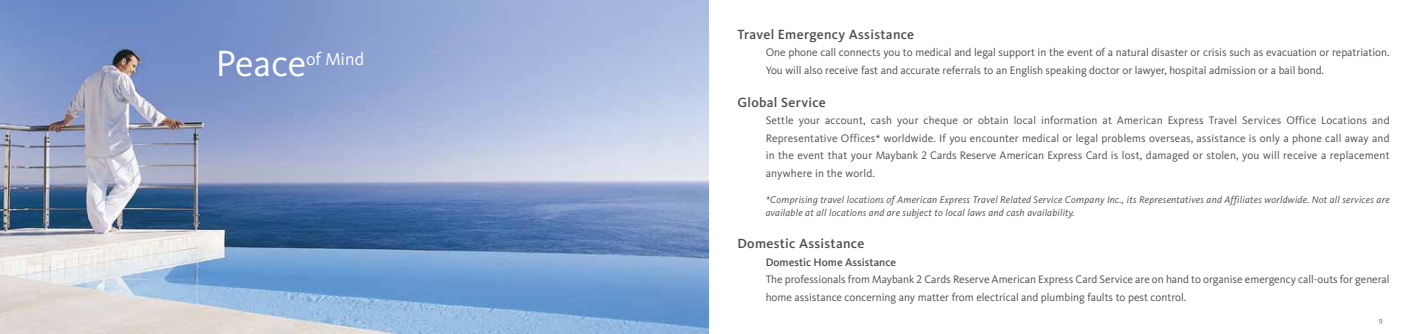
<style>
.page{position:relative;width:1418px;height:334px;background:#fff}
.page>*{position:absolute;margin:0;border:0;box-sizing:border-box;transform-origin:0 0}
.t1{font:18px "Kievit OT";letter-spacing:-.005em;color:#fff}
.t2{font:500 13.75px "Kievit OT";letter-spacing:.025em;color:#4d4d4f}
.t3{font:11.25px/17.5px "Kievit OT";color:#4d4d4f}
.t4{font:500 11.25px "Kievit OT";color:#4d4d4f}
.t5{font:italic 10px/12.5px "Kievit OT";letter-spacing:.025em;color:#4d4d4f}
.t6{font:7.5px "Kievit OT";color:#696a6c}
.s1{font-size:37.62px}
</style>
<div class="page">
<img style="left:0;top:0;width:709px;height:333px">
<h1 class="t1" style="left:216px;top:49px;width:150px"><span class="s1">Peace</span>of Mind</h1>
<p class="t2" style="left:737px;top:26px;width:178px">Travel Emergency Assistance</p>
<p class="t3" style="left:765px;top:44px;width:625px">One phone call connects you to medical and legal support in the event of a natural disaster or crisis such as evacuation or repatriation.<br>You will also receive fast and accurate referrals to an English speaking doctor or lawyer, hospital admission or a bail bond.</p>
<p class="t2" style="left:737px;top:94px;width:90px">Global Service</p>
<p class="t3" style="left:765px;top:111px;width:625px;text-align:justify">Settle your account, cash your cheque or obtain local information at American Express Travel Services Office Locations and Representative Offices* worldwide. If you encounter medical or legal problems overseas, assistance is only a phone call away and in the event that your Maybank 2 Cards Reserve American Express Card is lost, damaged or stolen, you will receive a replacement anywhere in the world.</p>
<p class="t5" style="left:765px;top:193px;width:625px">*Comprising travel locations of American Express Travel Related Service Company Inc., its Representatives and Affiliates worldwide. Not all services are available at all locations and are subject to local laws and cash availability.</p>
<p class="t2" style="left:737px;top:235px;width:128px">Domestic Assistance</p>
<p class="t4" style="left:765px;top:255px;width:132px">Domestic Home Assistance</p>
<p class="t3" style="left:765px;top:270px;width:625px">The professionals from Maybank 2 Cards Reserve American Express Card Service are on hand to organise emergency call-outs for general home assistance concerning any matter from electrical and plumbing faults to pest control.</p>
<p class="t6" style="left:1378px;top:317px;width:5px">9</p>
</div>
